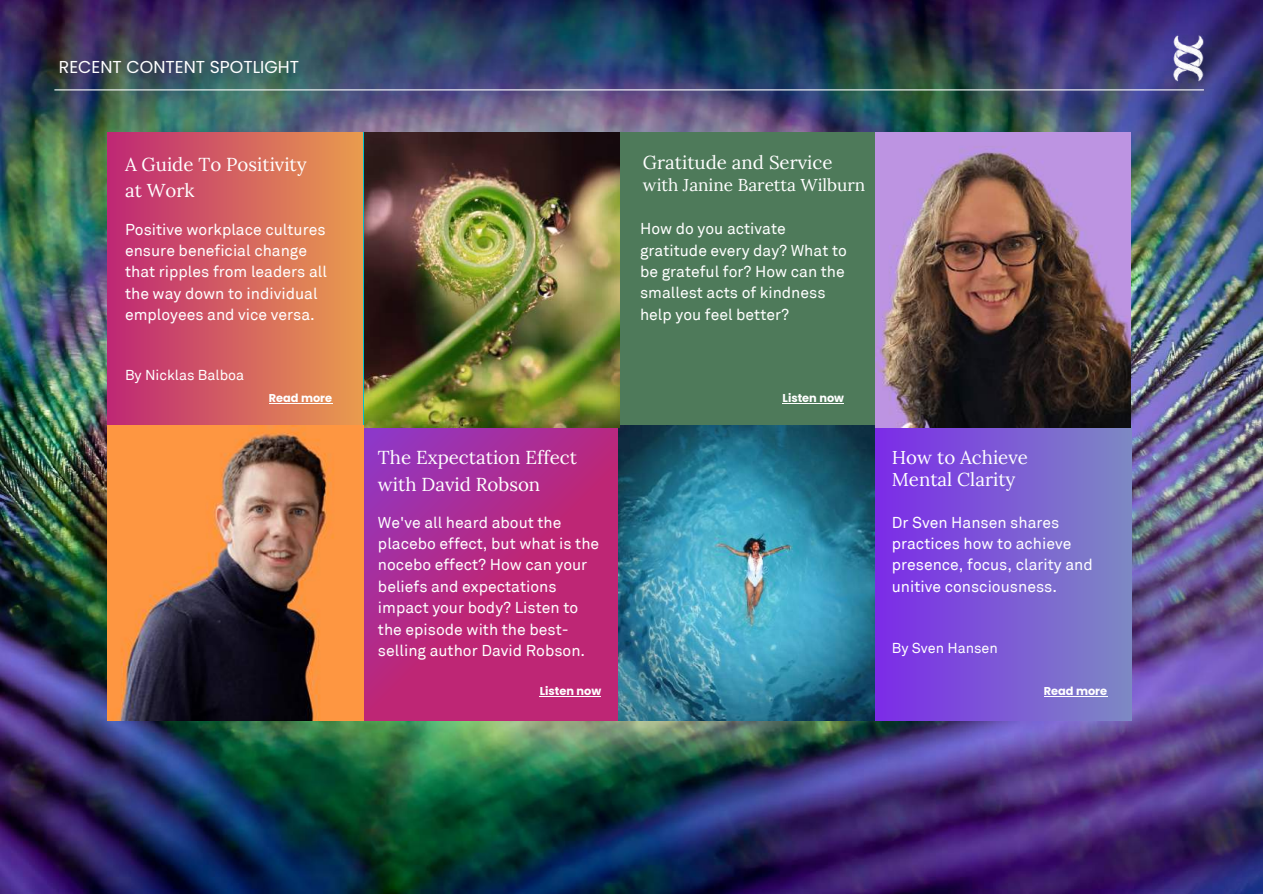
<style>
.page{position:relative;width:1263px;height:894px;background:#fff}
.page>*{position:absolute;margin:0;border:0;box-sizing:border-box;transform-origin:0 0}
.t1{font:18.75px/26.5px "Lora";color:#fff}
.t2{font:17.25px "Lora";color:#fff}
.t3{font:17.25px "Poppins";color:#fff}
.t4{font:15.75px/21.3px "Akkurat Pro";color:#fff}
.t5{font:14.4px "Akkurat Pro";color:#fff}
.t6{font:700 11.4px "Poppins";color:#fff}
</style>
<div class="page">
<img style="left:0;top:0;width:1263px;height:893px">
<hr style="left:54px;top:89px;width:1150px;height:1px;background:#fff">
<div style="left:108px;top:132px;width:255px;height:295px;background:linear-gradient(to right,#be2775,#e99c4d)"></div>
<div style="left:619px;top:132px;width:256px;height:295px;background:#4e7a5a"></div>
<div style="left:875px;top:425px;width:256px;height:294px;background:linear-gradient(to right,#7c2be7,#7c87c2)"></div>
<svg style="left:364px;top:427px;width:254px;height:292px;background:#b32985"></svg>
<img style="left:1144px;top:14px;width:89px;height:89px">
<img style="left:108px;top:425px;width:255px;height:295px">
<img style="left:875px;top:132px;width:255px;height:295px">
<img style="left:618px;top:425px;width:257px;height:294px">
<img style="left:364px;top:132px;width:255px;height:295px">
<hr style="left:783px;top:402px;width:61px;height:1px;background:#fff">
<hr style="left:540px;top:696px;width:61px;height:1px;background:#fff">
<hr style="left:269px;top:403px;width:63px;height:1px;background:#fff">
<hr style="left:1044px;top:696px;width:63px;height:1px;background:#fff">
<p class="t3" style="left:59px;top:55px;width:242px">RECENT CONTENT SPOTLIGHT</p>
<p class="t1" style="left:125px;top:151px;width:183px;line-height:25.8px">A Guide To Positivity at Work</p>
<p class="t1" style="left:643px;top:148px;width:191px">Gratitude and Service</p>
<p class="t2" style="left:643px;top:173px;width:224px">with Janine Baretta Wilburn</p>
<p class="t4" style="left:125px;top:219px;width:203px">Positive workplace cultures ensure beneficial change that ripples from leaders all the way down to individual employees and vice versa.</p>
<p class="t5" style="left:125px;top:368px;width:121px">By Nicklas Balboa</p>
<p class="t6" style="left:269px;top:390px;width:65px">Read more</p>
<p class="t1" style="left:378px;top:443px;width:200px">The Expectation Effect with David Robson</p>
<p class="t4" style="left:378px;top:512px;width:223px">We've all heard about the placebo effect, but what is the nocebo effect? How can your beliefs and expectations impact your body? Listen to the episode with the best&shy;selling author David Robson.</p>
<p class="t6" style="left:540px;top:683px;width:63px">Listen now</p>
<p class="t4" style="left:640px;top:219px;width:208px">How do you activate gratitude every day? What to be grateful for? How can the smallest acts of kindness help you feel better?</p>
<p class="t6" style="left:783px;top:389px;width:63px">Listen now</p>
<p class="t1" style="left:892px;top:446px;width:138px;line-height:22.2px">How to Achieve<br>Mental Clarity</p>
<p class="t4" style="left:892px;top:512px;width:203px">Dr Sven Hansen shares practices how to achieve presence, focus, clarity and unitive consciousness.</p>
<p class="t5" style="left:892px;top:641px;width:108px">By Sven Hansen</p>
<p class="t6" style="left:1044px;top:683px;width:65px">Read more</p>
</div>
